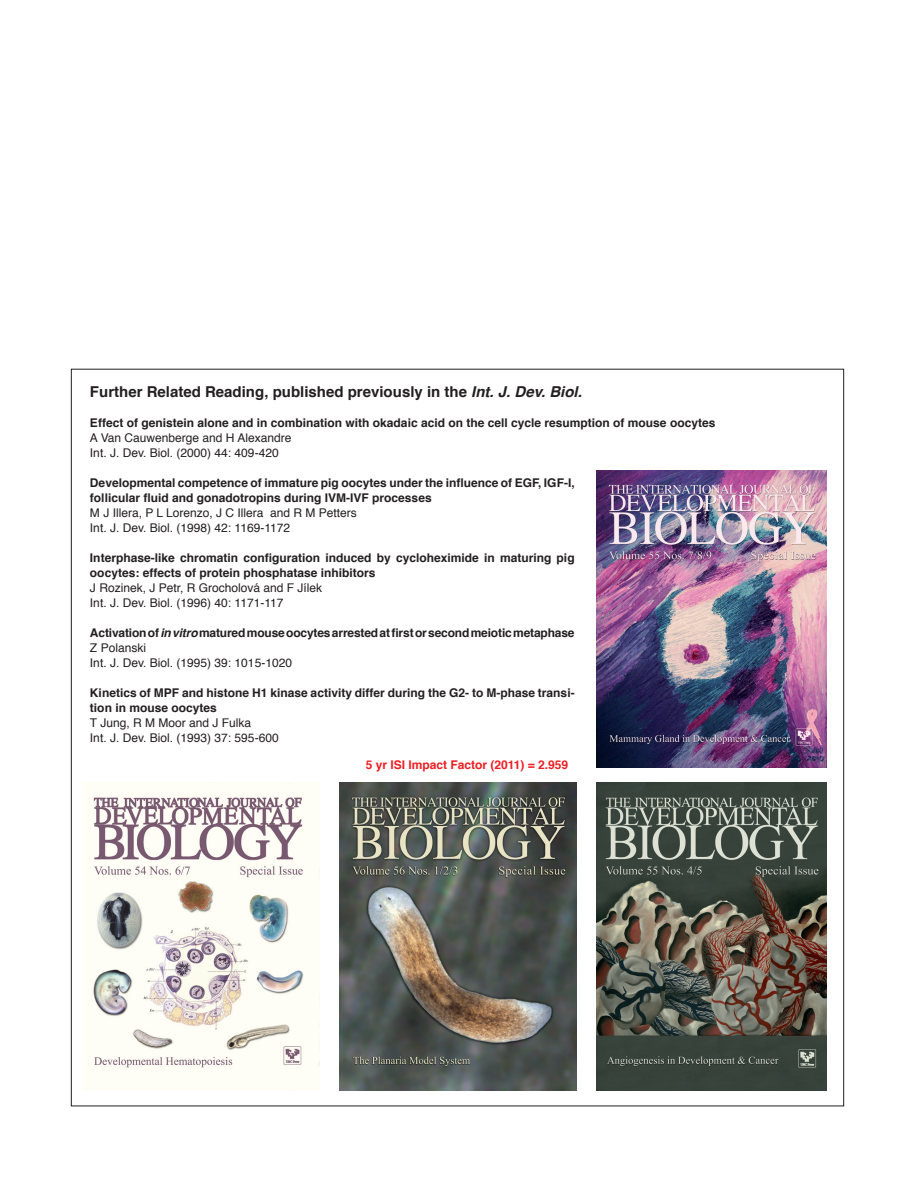
<style>
.page{position:relative;width:915px;height:1191px;background:#fff}
.page>*{position:absolute;margin:0;border:0;box-sizing:border-box;transform-origin:0 0}
._0-TitleSmall-2{font:700 15px "Helvetica";color:#231f20}
._0-RelatedArticles{font:700 12px/15px "Helvetica";color:#231f20}
._0-RelatedArticles-2{font:12px "Helvetica";color:#231f20}
._0-TitleSmall-2-2{font:700 12px "Helvetica";color:#ee1d23}
.s1{font-style:italic}
</style>
<div class="page">
<img style="left:596px;top:782px;width:229px;height:309px">
<img style="left:596px;top:470px;width:229px;height:297px">
<img style="left:339px;top:782px;width:237px;height:308px">
<img style="left:93px;top:782px;width:226px;height:308px">
<p class="_0-TitleSmall-2" style="left:90px;top:380px;width:493px">Further Related Reading, published previously in the <span class="s1">Int. J. Dev. Biol.</span></p>
<p class="_0-RelatedArticles" style="left:90px;top:416px;width:626px">Effect of genistein alone and in combination with okadaic acid on the cell cycle resumption of mouse oocytes</p>
<p class="_0-RelatedArticles-2" style="left:90px;top:429px;width:203px">A Van Cauwenberge and H Alexandre</p>
<p class="_0-RelatedArticles-2" style="left:90px;top:443px;width:190px">Int. J. Dev. Biol. (2000) 44: 409-420</p>
<p class="_0-RelatedArticles" style="left:90px;top:475px;width:486px">Developmental competence of immature pig oocytes under the influence of EGF, IGF-I, follicular fluid and gonadotropins during IVM-IVF processes</p>
<p class="_0-RelatedArticles-2" style="left:90px;top:503px;width:268px">M J Illera, P L Lorenzo, J C Illera and R M Petters</p>
<p class="_0-RelatedArticles-2" style="left:90px;top:518px;width:202px">Int. J. Dev. Biol. (1998) 42: 1169-1172</p>
<p class="_0-RelatedArticles" style="left:90px;top:550px;width:486px">Interphase-like chromatin configuration induced by cycloheximide in maturing pig oocytes: effects of protein phosphatase inhibitors</p>
<p class="_0-RelatedArticles-2" style="left:90px;top:578px;width:234px">J Rozinek, J Petr, R Grocholová and F Jílek</p>
<p class="_0-RelatedArticles-2" style="left:90px;top:593px;width:195px">Int. J. Dev. Biol. (1996) 40: 1171-117</p>
<p class="_0-RelatedArticles" style="left:90px;top:625px;width:486px">Activation of <span class="s1">in vitro</span> matured mouse oocytes arrested at first or second meiotic metaphase</p>
<p class="_0-RelatedArticles-2" style="left:90px;top:638px;width:58px">Z Polanski</p>
<p class="_0-RelatedArticles-2" style="left:90px;top:653px;width:203px">Int. J. Dev. Biol. (1995) 39: 1015-1020</p>
<p class="_0-RelatedArticles" style="left:90px;top:685px;width:486px">Kinetics of MPF and histone H1 kinase activity differ during the G2- to M-phase transi&shy;tion in mouse oocytes</p>
<p class="_0-RelatedArticles-2" style="left:90px;top:713px;width:163px">T Jung, R M Moor and J Fulka</p>
<p class="_0-RelatedArticles-2" style="left:90px;top:728px;width:190px">Int. J. Dev. Biol. (1993) 37: 595-600</p>
<p class="_0-TitleSmall-2-2" style="left:365px;top:754px;width:204px">5 yr ISI Impact Factor (2011) = 2.959</p>
</div>
